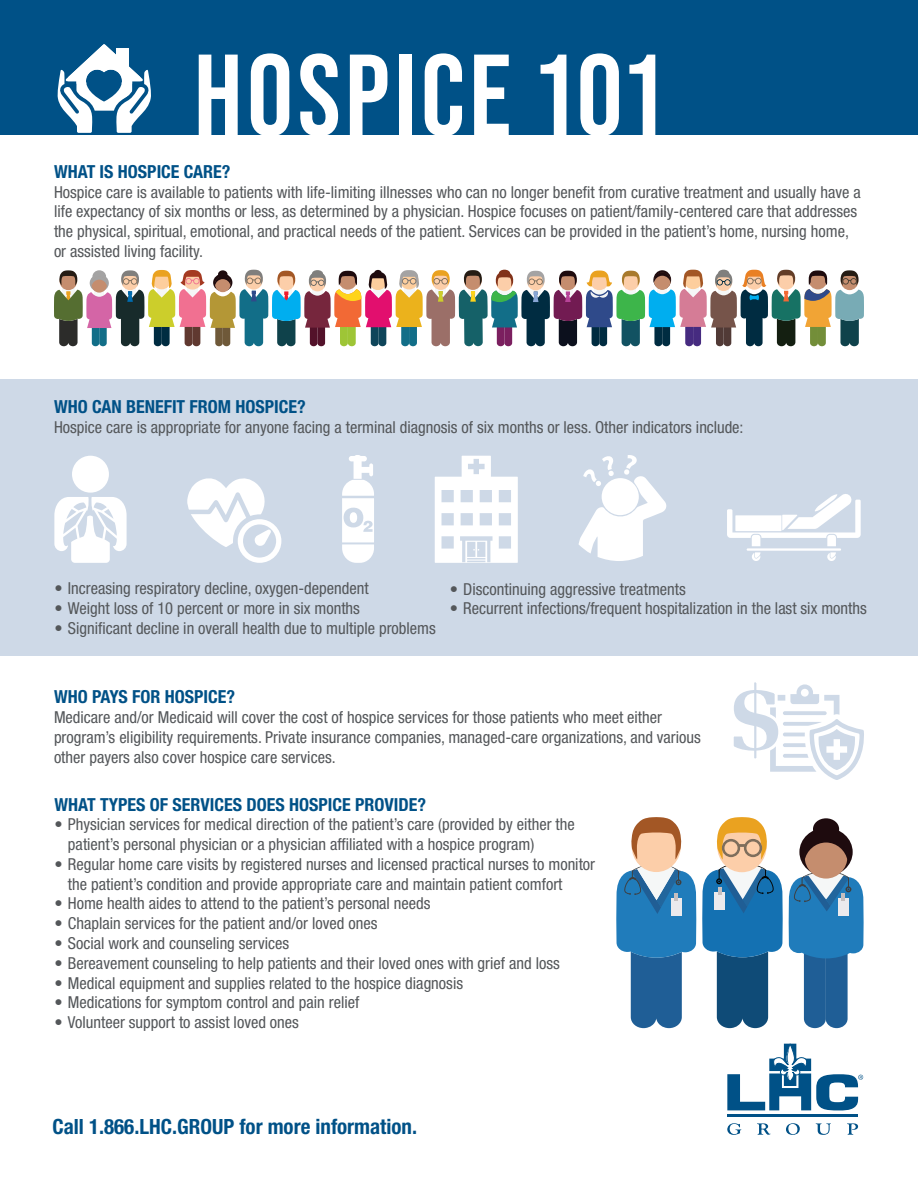
<style>
.page{position:relative;width:918px;height:1188px;background:#fff}
.page>*{position:absolute;margin:0;border:0;box-sizing:border-box;transform-origin:0 0}
.t1{font:700 115.35px "Bebas Neue Pro";letter-spacing:.04em;color:#fff}
.t2{font:700 condensed 21px "Helvetica Neue";color:#005187}
.t3{font:700 condensed 18px "Helvetica Neue";color:#005187}
.t4{font:condensed 16.5px/19.8px "Helvetica Neue";color:#54575a}
</style>
<div class="page">
<div style="left:0;top:0;width:918px;height:135px;background:#005187"></div>
<svg style="left:57px;top:44px;width:94px;height:89px"></svg>
<div style="left:0;top:379px;width:918px;height:276px;background:#ced9e7"></div>
<svg style="left:54px;top:270px;width:810px;height:76px"></svg>
<div style="left:72px;top:456px;width:37px;height:37px;background:#fff;border-radius:50%"></div>
<svg style="left:54px;top:497px;width:73px;height:66px"></svg>
<svg style="left:187px;top:478px;width:84px;height:69px"></svg>
<div style="left:238px;top:519px;width:43px;height:44px;border:5px solid #fff;border-radius:50%"></div>
<svg style="left:733px;top:682px;width:131px;height:98px"></svg>
<svg style="left:727px;top:1123px;width:14px;height:12px"></svg>
<svg style="left:757px;top:1123px;width:13px;height:12px"></svg>
<svg style="left:786px;top:1123px;width:14px;height:12px"></svg>
<svg style="left:816px;top:1123px;width:15px;height:12px"></svg>
<svg style="left:847px;top:1123px;width:11px;height:12px"></svg>
<hr style="left:727px;top:1114px;width:131px;height:3px;background:#005187">
<svg style="left:727px;top:1044px;width:136px;height:67px"></svg>
<svg style="left:435px;top:456px;width:83px;height:107px"></svg>
<svg style="left:342px;top:455px;width:32px;height:108px"></svg>
<div style="left:350px;top:512px;width:7px;height:11px;background:#fff;border-radius:50%"></div>
<svg style="left:616px;top:817px;width:248px;height:211px"></svg>
<svg style="left:579px;top:455px;width:88px;height:106px"></svg>
<hr style="left:747px;top:548px;width:94px;height:3px;background:#fff">
<svg style="left:752px;top:552px;width:8px;height:9px"></svg>
<svg style="left:827px;top:552px;width:9px;height:9px"></svg>
<svg style="left:727px;top:494px;width:134px;height:52px"></svg>
<p class="t1" style="left:194px;top:29px;width:468px">HOSPICE 101</p>
<p class="t3" style="left:54px;top:160px;width:178px">WHAT IS HOSPICE CARE?</p>
<p class="t4" style="left:54px;top:182px;width:808px">Hospice care is available to patients with life-limiting illnesses who can no longer benefit from curative treatment and usually have a life expectancy of six months or less, as determined by a physician. Hospice focuses on patient/family-centered care that addresses the physical, spiritual, emotional, and practical needs of the patient. Services can be provided in the patient’s home, nursing home, or assisted living facility.</p>
<p class="t3" style="left:54px;top:396px;width:253px">WHO CAN BENEFIT FROM HOSPICE?</p>
<p class="t4" style="left:54px;top:417px;width:691px">Hospice care is appropriate for anyone facing a terminal diagnosis of six months or less. Other indicators include:</p>
<p class="t4" style="left:54px;top:578px;width:316px">• Increasing respiratory decline, oxygen-dependent</p>
<p class="t4" style="left:54px;top:598px;width:307px">• Weight loss of 10 percent or more in six months</p>
<p class="t4" style="left:54px;top:618px;width:383px">• Significant decline in overall health due to multiple problems</p>
<p class="t4" style="left:450px;top:579px;width:238px">• Discontinuing aggressive treatments</p>
<p class="t4" style="left:450px;top:598px;width:419px">• Recurrent infections/frequent hospitalization in the last six months</p>
<p class="t3" style="left:54px;top:686px;width:183px">WHO PAYS FOR HOSPICE?</p>
<p class="t4" style="left:54px;top:707px;width:648px">Medicare and/or Medicaid will cover the cost of hospice services for those patients who meet either program’s eligibility requirements. Private insurance companies, managed-care organizations, and various other payers also cover hospice care services.</p>
<p class="t3" style="left:54px;top:793px;width:373px">WHAT TYPES OF SERVICES DOES HOSPICE PROVIDE?</p>
<p class="t4" style="left:68px;top:814px;width:508px;text-indent:-14px">• Physician services for medical direction of the patient’s care (provided by either the patient’s personal physician or a physician affiliated with a hospice program)</p>
<p class="t4" style="left:68px;top:854px;width:529px;text-indent:-14px">• Regular home care visits by registered nurses and licensed practical nurses to monitor the patient’s condition and provide appropriate care and maintain patient comfort</p>
<p class="t4" style="left:54px;top:894px;width:378px">• Home health aides to attend to the patient’s personal needs</p>
<p class="t4" style="left:54px;top:913px;width:325px">• Chaplain services for the patient and/or loved ones</p>
<p class="t4" style="left:54px;top:933px;width:236px">• Social work and counseling services</p>
<p class="t4" style="left:54px;top:953px;width:507px">• Bereavement counseling to help patients and their loved ones with grief and loss</p>
<p class="t4" style="left:54px;top:973px;width:410px">• Medical equipment and supplies related to the hospice diagnosis</p>
<p class="t4" style="left:54px;top:993px;width:306px">• Medications for symptom control and pain relief</p>
<p class="t4" style="left:54px;top:1012px;width:246px">• Volunteer support to assist loved ones</p>
<p class="t2" style="left:53px;top:1114px;width:366px">Call 1.866.LHC.GROUP for more information.</p>
</div>
